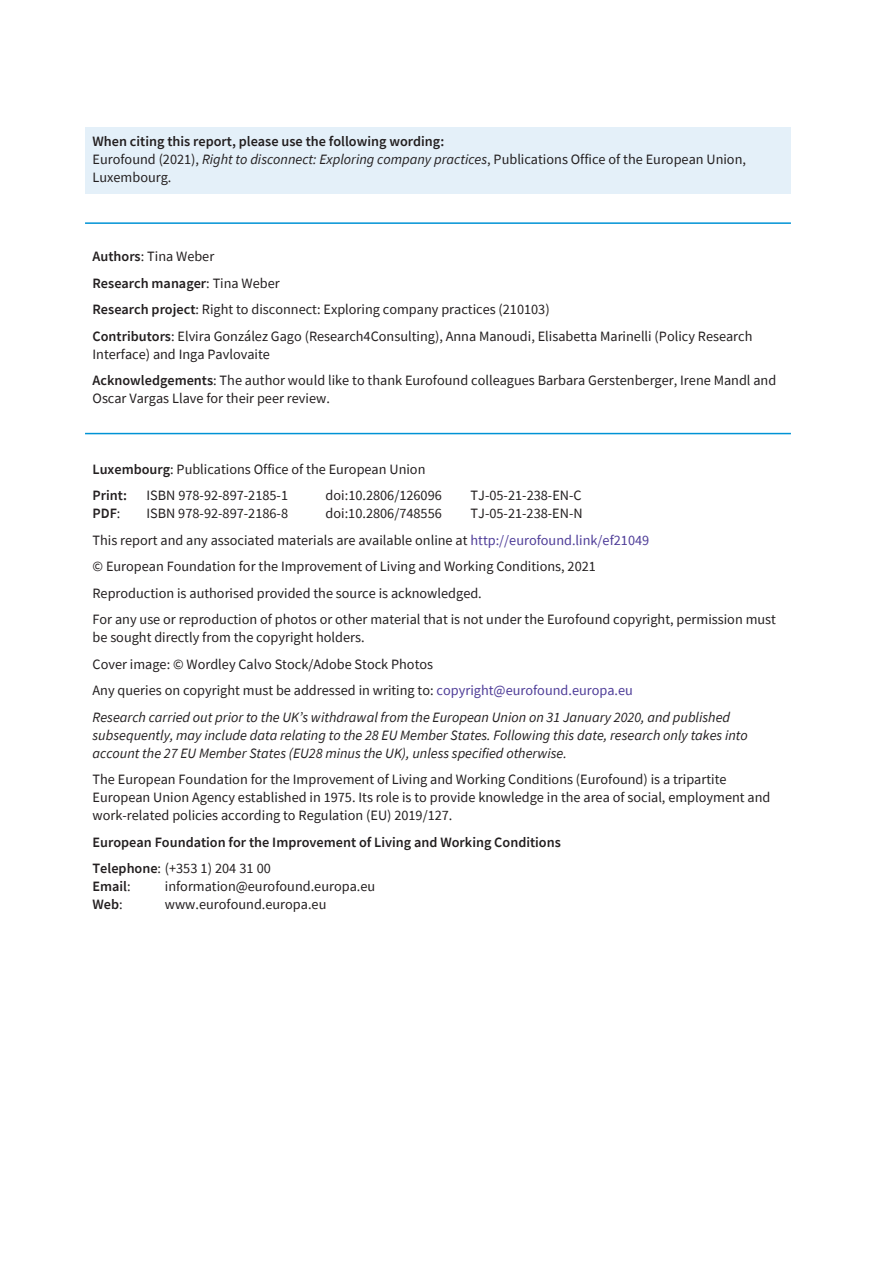
<style>
.page{position:relative;width:893px;height:1263px;background:#fff}
.page>*{position:absolute;margin:0;border:0;box-sizing:border-box;transform-origin:0 0}
.t1{font:14.25px/18px "Source Sans Pro";color:#231f20}
.t2{font:italic 14.25px/18px "Source Sans Pro";color:#231f20}
.t3{font:600 14.25px "Source Sans Pro";color:#231f20}
.s1{font-style:italic}
.s2{font-weight:600}
.s3{font-weight:400}
.s4{color:#4e3c98}
</style>
<div class="page">
<div style="left:85px;top:128px;width:706px;height:66px;background:#e4f0f9"></div>
<hr style="left:85px;top:222px;width:706px;height:2px;background:#0093d5">
<hr style="left:85px;top:433px;width:706px;height:1px;background:#0093d5">
<p class="t3" style="left:93px;top:132px;width:353px">When citing this report, please use the following wording:</p>
<p class="t1" style="left:93px;top:150px;width:655px">Eurofound (2021), <span class="s1">Right to disconnect: Exploring company practices</span>, Publications Office of the European Union,<br>Luxembourg.</p>
<p class="t1" style="left:93px;top:247px;width:123px"><span class="s2">Authors</span>: Tina Weber</p>
<p class="t3" style="left:93px;top:274px;width:189px">Research manager<span class="s3">: Tina Weber</span></p>
<p class="t1" style="left:93px;top:300px;width:459px"><span class="s2">Research project</span>: Right to disconnect: Exploring company practices (210103)</p>
<p class="t1" style="left:93px;top:327px;width:661px"><span class="s2">Contributors</span>: Elvira González Gago (Research4Consulting), Anna Manoudi, Elisabetta Marinelli (Policy Research<br>Interface) and Inga Pavlovaite</p>
<p class="t1" style="left:93px;top:371px;width:685px"><span class="s2">Acknowledgements</span>: The author would like to thank Eurofound colleagues Barbara Gerstenberger, Irene Mandl and<br>Oscar Vargas Llave for their peer review.</p>
<p class="t1" style="left:93px;top:459px;width:334px"><span class="s2">Luxembourg</span>: Publications Office of the European Union</p>
<p class="t3" style="left:93px;top:486px;width:36px">Print:</p>
<p class="t1" style="left:147px;top:486px;width:143px">ISBN 978-92-897-2185-1</p>
<p class="t1" style="left:326px;top:486px;width:118px">doi:10.2806/126096</p>
<p class="t1" style="left:471px;top:486px;width:113px">TJ-05-21-238-EN-C</p>
<p class="t3" style="left:93px;top:504px;width:30px">PDF<span class="s3">:</span></p>
<p class="t1" style="left:147px;top:504px;width:143px">ISBN 978-92-897-2186-8</p>
<p class="t1" style="left:326px;top:504px;width:118px">doi:10.2806/748556</p>
<p class="t1" style="left:470px;top:504px;width:114px">TJ-05-21-238-EN-N</p>
<p class="t1" style="left:92px;top:530px;width:558px">This report and any associated materials are available online at <span class="s4">http://eurofound.link/ef21049</span></p>
<p class="t1" style="left:93px;top:557px;width:505px">© European Foundation for the Improvement of Living and Working Conditions, 2021</p>
<p class="t1" style="left:93px;top:583px;width:391px">Reproduction is authorised provided the source is acknowledged.</p>
<p class="t1" style="left:93px;top:610px;width:685px">For any use or reproduction of photos or other material that is not under the Eurofound copyright, permission must be sought directly from the copyright holders.</p>
<p class="t1" style="left:93px;top:654px;width:342px">Cover image: © Wordley Calvo Stock/Adobe Stock Photos</p>
<p class="t1" style="left:93px;top:681px;width:542px">Any queries on copyright must be addressed in writing to: <span class="s4">copyright@eurofound.europa.eu</span></p>
<p class="t2" style="left:93px;top:707px;width:657px">Research carried out prior to the UK’s withdrawal from the European Union on 31 January 2020, and published subsequently, may include data relating to the 28 EU Member States. Following this date, research only takes into account the 27 EU Member States (EU28 minus the UK), unless specified otherwise.</p>
<p class="t1" style="left:93px;top:770px;width:679px">The European Foundation for the Improvement of Living and Working Conditions (Eurofound) is a tripartite<br>European Union Agency established in 1975. Its role is to provide knowledge in the area of social, employment and work-related policies according to Regulation (EU) 2019/127.</p>
<p class="t3" style="left:93px;top:833px;width:470px">European Foundation for the Improvement of Living and Working Conditions</p>
<p class="t1" style="left:93px;top:859px;width:180px"><span class="s2">Telephone</span>: (+353 1) 204 31 00</p>
<p class="t3" style="left:93px;top:877px;width:40px">Email<span class="s3">:</span></p>
<p class="t1" style="left:165px;top:877px;width:212px">information@eurofound.europa.eu</p>
<p class="t3" style="left:93px;top:895px;width:32px">Web<span class="s3">:</span></p>
<p class="t1" style="left:165px;top:895px;width:163px">www.eurofound.europa.eu</p>
</div>
